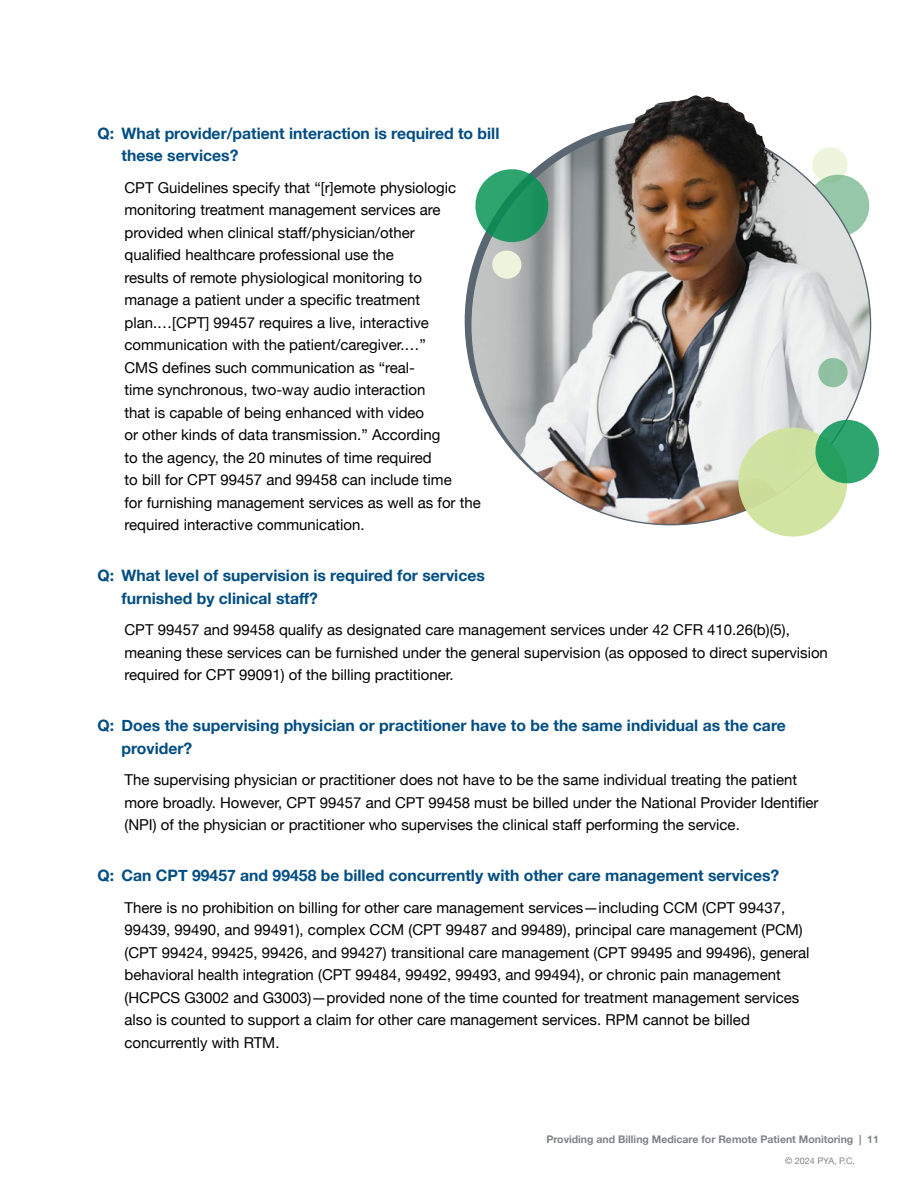
<style>
.page{position:relative;width:918px;height:1188px;background:#fff}
.page>*{position:absolute;margin:0;border:0;box-sizing:border-box;transform-origin:0 0}
.t1{font:700 15.75px/22.5px "Helvetica Neue";color:#004d83}
.t2{font:15px/22.5px "Helvetica Neue";color:#000}
.t3{font:700 10.5px "Helvetica Neue";color:#808285}
.t4{font:9px "Helvetica Neue";color:#808285}
</style>
<div class="page">
<svg style="left:803px;top:147px;width:67px;height:94px"></svg>
<img style="left:471px;top:125px;width:400px;height:400px;border-radius:200px">
<img style="left:614px;top:95px;width:152px;height:127px">
<svg style="left:470px;top:164px;width:83px;height:116px;background:#78ae96"></svg>
<svg style="left:816px;top:356px;width:34px;height:33px"></svg>
<svg style="left:731px;top:416px;width:148px;height:121px"></svg>
<p class="t1" style="left:122px;top:122px;width:379px;text-indent:-24px">Q: What provider/patient interaction is required to bill these services?</p>
<p class="t2" style="left:124px;top:177px;width:358px">CPT Guidelines specify that “[r]emote physiologic monitoring treatment management services are provided when clinical staff/physician/other<br>qualified healthcare professional use the<br>results of remote physiological monitoring to<br>manage a patient under a specific treatment plan.…[CPT] 99457 requires a live, interactive communication with the patient/caregiver.…”<br>CMS defines such communication as “real-<br>time synchronous, two-way audio interaction<br>that is capable of being enhanced with video<br>or other kinds of data transmission.” According<br>to the agency, the 20 minutes of time required<br>to bill for CPT 99457 and 99458 can include time<br>for furnishing management services as well as for the required interactive communication.</p>
<p class="t1" style="left:122px;top:565px;width:365px;text-indent:-24px">Q: What level of supervision is required for services furnished by clinical staff?</p>
<p class="t2" style="left:124px;top:620px;width:705px">CPT 99457 and 99458 qualify as designated care management services under 42 CFR 410.26(b)(5), meaning these services can be furnished under the general supervision (as opposed to direct supervision required for CPT 99091) of the billing practitioner.</p>
<p class="t1" style="left:122px;top:715px;width:666px;text-indent:-24px">Q: Does the supervising physician or practitioner have to be the same individual as the care provider?</p>
<p class="t2" style="left:124px;top:770px;width:696px">The supervising physician or practitioner does not have to be the same individual treating the patient more broadly. However, CPT 99457 and CPT 99458 must be billed under the National Provider Identifier (NPI) of the physician or practitioner who supervises the clinical staff performing the service.</p>
<p class="t1" style="left:98px;top:865px;width:683px">Q: Can CPT 99457 and 99458 be billed concurrently with other care management services?</p>
<p class="t2" style="left:124px;top:897px;width:687px">There is no prohibition on billing for other care management services—including CCM (CPT 99437, 99439, 99490, and 99491), complex CCM (CPT 99487 and 99489), principal care management (PCM) (CPT 99424, 99425, 99426, and 99427) transitional care management (CPT 99495 and 99496), general behavioral health integration (CPT 99484, 99492, 99493, and 99494), or chronic pain management (HCPCS G3002 and G3003)—provided none of the time counted for treatment management services also is counted to support a claim for other care management services. RPM cannot be billed concurrently with RTM.</p>
<p class="t3" style="left:546px;top:1131px;width:334px">Providing and Billing Medicare for Remote Patient Monitoring | 11</p>
<p class="t4" style="left:785px;top:1154px;width:71px">© 2024 PYA, P.C.</p>
</div>
